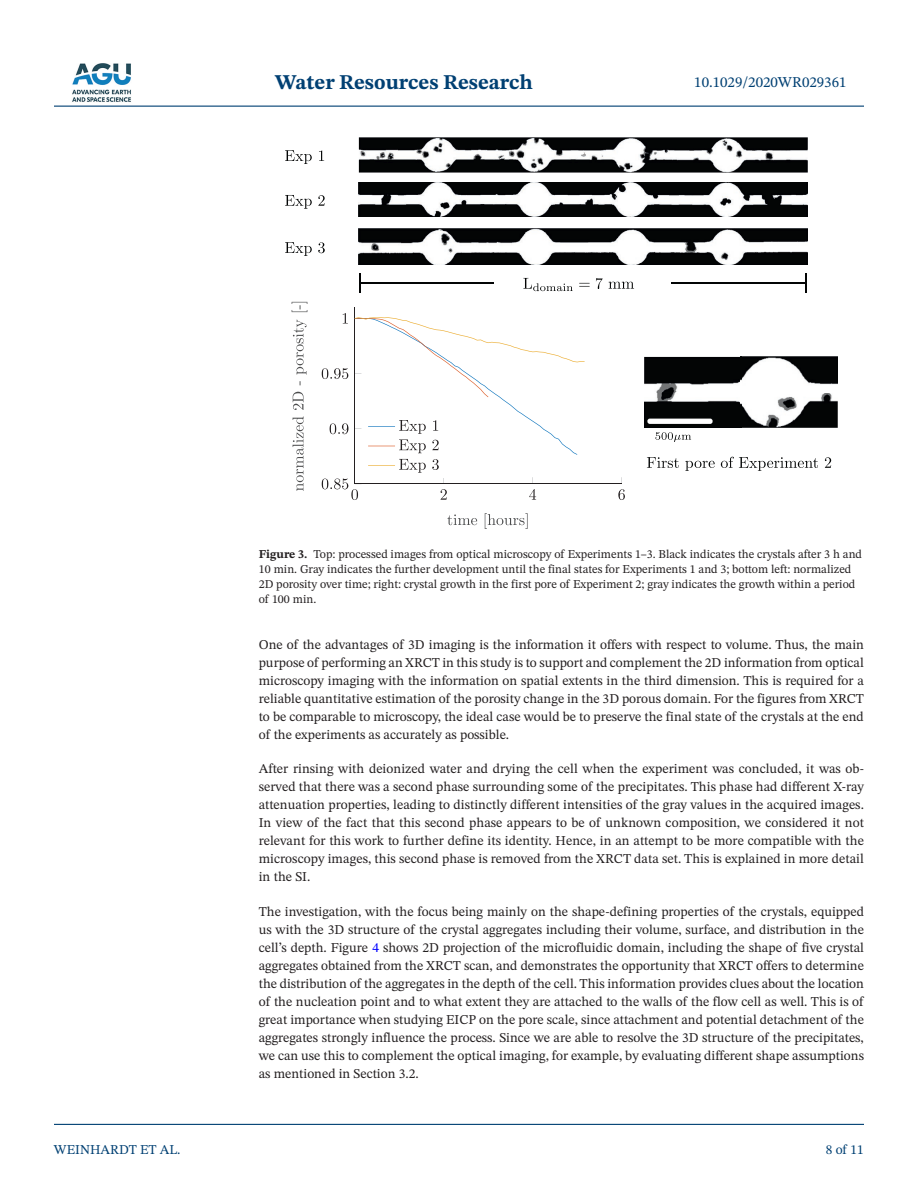
<style>
.page{position:relative;width:918px;height:1188px;background:#fff}
.page>*{position:absolute;margin:0;border:0;box-sizing:border-box;transform-origin:0 0}
.t1{font:700 21px "STIX Two Text";color:#004073}
.t2{font:15px "STIX Two Text";color:#004073}
.t3{font:13.5px/18px "STIX Two Text";color:#231f20;text-align:justify}
.t4{font:13.5px "STIX Two Text";color:#004073}
.t5{font:12px/15px "STIX Two Text";color:#231f20}
.s1{font-weight:700}
.s2{color:#00f}
</style>
<div class="page">
<hr style="left:54px;top:106px;width:810px;height:1px;background:#004073">
<hr style="left:54px;top:1124px;width:810px;height:1px;background:#004073">
<img style="left:72px;top:63px;width:59px;height:39px">
<img style="left:359px;top:137px;width:449px;height:36px">
<img style="left:359px;top:182px;width:449px;height:35px">
<svg style="left:285px;top:150px;width:39px;height:14px"></svg>
<svg style="left:285px;top:195px;width:40px;height:14px"></svg>
<svg style="left:285px;top:242px;width:40px;height:14px"></svg>
<img style="left:359px;top:229px;width:449px;height:36px">
<hr style="left:359px;top:283px;width:135px;height:1px;background:#030505">
<hr style="left:671px;top:283px;width:135px;height:1px;background:#030505">
<svg style="left:359px;top:274px;width:1px;height:19px"></svg>
<svg style="left:806px;top:274px;width:1px;height:19px"></svg>
<svg style="left:523px;top:278px;width:50px;height:13px"></svg>
<svg style="left:579px;top:278px;width:55px;height:11px"></svg>
<hr style="left:355px;top:484px;width:267px;height:1px;background:#231f20">
<hr style="left:354px;top:307px;width:1px;height:177px;background:#231f20">
<svg style="left:618px;top:477px;width:7px;height:23px"></svg>
<svg style="left:447px;top:513px;width:81px;height:16px"></svg>
<svg style="left:292px;top:302px;width:15px;height:189px"></svg>
<svg style="left:322px;top:313px;width:263px;height:187px"></svg>
<img style="left:644px;top:357px;width:194px;height:71px">
<img style="left:741px;top:357px;width:1px;height:71px">
<img style="left:742px;top:392px;width:96px;height:1px">
<div style="left:647px;top:419px;width:66px;height:5px;background:#fff;border-radius:2px"></div>
<svg style="left:655px;top:432px;width:36px;height:10px"></svg>
<svg style="left:647px;top:457px;width:184px;height:14px"></svg>
<h1 class="t1" style="left:275px;top:67px;width:260px">Water Resources Research</h1>
<p class="t2" style="left:694px;top:72px;width:154px">10.1029/2020WR029361</p>
<p class="t4" style="left:54px;top:1140px;width:128px">WEINHARDT ET AL.</p>
<p class="t5" style="left:259px;top:546px;width:605px"><span class="s1">Figure 3.</span> Top: processed images from optical microscopy of Experiments 1–3. Black indicates the crystals after 3 h and 10 min. Gray indicates the further development until the final states for Experiments 1 and 3; bottom left: normalized 2D porosity over time; right: crystal growth in the first pore of Experiment 2; gray indicates the growth within a period of 100 min.</p>
<p class="t3" style="left:259px;top:635px;width:607px">One of the advantages of 3D imaging is the information it offers with respect to volume. Thus, the main purpose of performing an XRCT in this study is to support and complement the 2D information from optical microscopy imaging with the information on spatial extents in the third dimension. This is required for a reliable quantitative estimation of the porosity change in the 3D porous domain. For the figures from XRCT to be comparable to microscopy, the ideal case would be to preserve the final state of the crystals at the end of the experiments as accurately as possible.</p>
<p class="t3" style="left:259px;top:760px;width:607px">After rinsing with deionized water and drying the cell when the experiment was concluded, it was ob&shy;served that there was a second phase surrounding some of the precipitates. This phase had different X-ray attenuation properties, leading to distinctly different intensities of the gray values in the acquired images.<br>In view of the fact that this second phase appears to be of unknown composition, we considered it not relevant for this work to further define its identity. Hence, in an attempt to be more compatible with the microscopy images, this second phase is removed from the XRCT data set. This is explained in more detail in the SI.</p>
<p class="t3" style="left:259px;top:902px;width:607px">The investigation, with the focus being mainly on the shape-defining properties of the crystals, equipped us with the 3D structure of the crystal aggregates including their volume, surface, and distribution in the cell’s depth. Figure <span class="s2">4</span> shows 2D projection of the microfluidic domain, including the shape of five crystal aggregates obtained from the XRCT scan, and demonstrates the opportunity that XRCT offers to determine the distribution of the aggregates in the depth of the cell. This information provides clues about the location of the nucleation point and to what extent they are attached to the walls of the flow cell as well. This is of great importance when studying EICP on the pore scale, since attachment and potential detachment of the aggregates strongly influence the process. Since we are able to resolve the 3D structure of the precipitates, we can use this to complement the optical imaging, for example, by evaluating different shape assumptions as mentioned in Section 3.2.</p>
<p class="t4" style="left:826px;top:1140px;width:40px">8 of 11</p>
</div>
